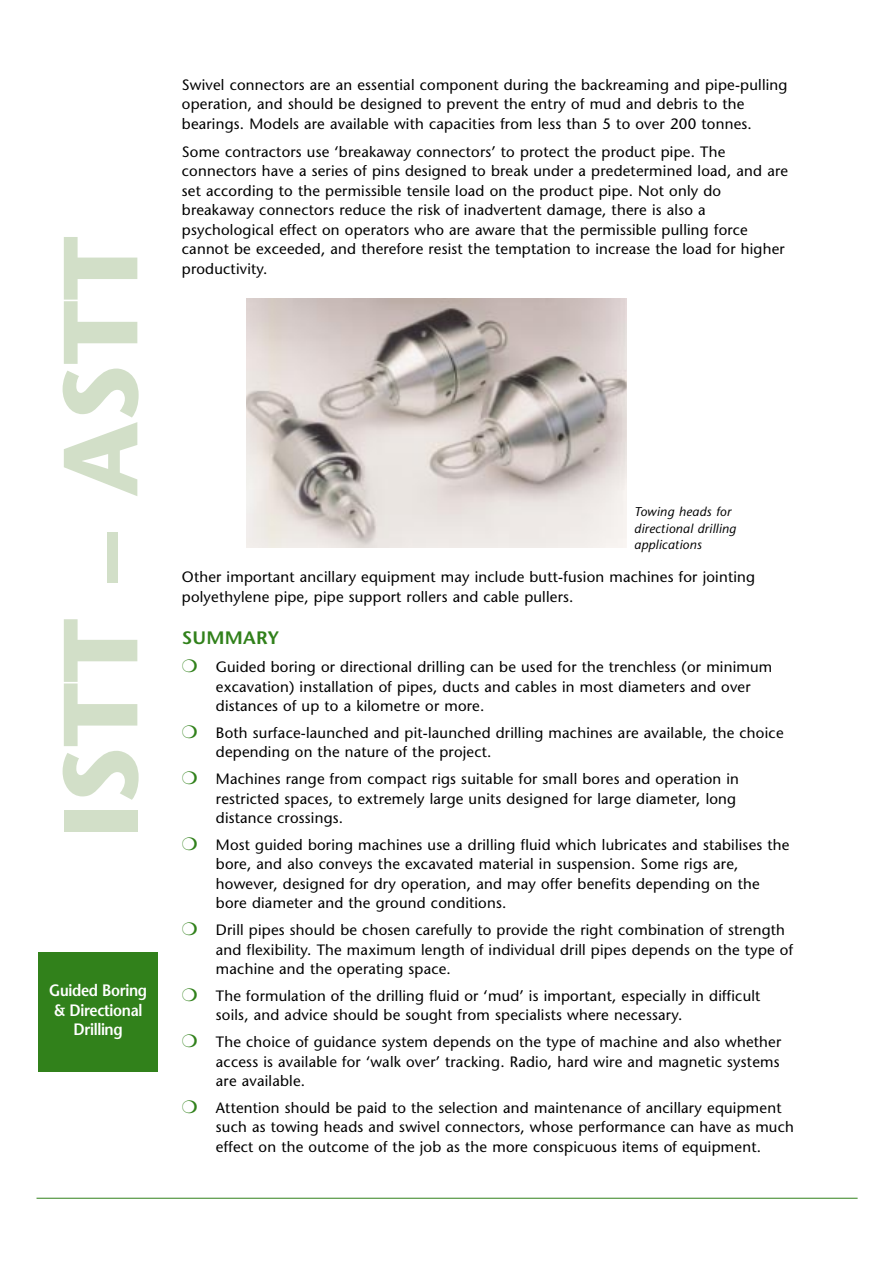
<style>
.page{position:relative;width:893px;height:1263px;background:#fff}
.page>*{position:absolute;margin:0;border:0;box-sizing:border-box;transform-origin:0 0}
.t1{font:700 105px "Stone Sans";color:#d2dfc8}
.t2{font:600 18px "Stone Sans";letter-spacing:.01em;color:#31811b;scale:1.05 1}
.t3{font:600 16.5px/19.8px "Stone Sans";letter-spacing:-.025em;color:#fff;text-align:center;scale:.9 1}
.t4{font:15px/19.5px "Stone Sans";letter-spacing:.015em;color:#000}
.t5{font:italic 12.75px/16.5px "Stone Sans";letter-spacing:.025em;color:#000}
.s1{color:#31811b}
</style>
<div class="page">
<div style="left:39px;top:952px;width:119px;height:119px;background:#31811b"></div>
<hr style="left:37px;top:1198px;width:820px;height:1px;background:#31811b">
<img style="left:247px;top:299px;width:379px;height:249px">
<h1 class="t1" style="left:60px;top:837px;width:603px;rotate:-90deg">ISTT – ASTT</h1>
<p class="t3" style="left:49px;top:982px;width:110px">Guided Boring &amp; Directional<br>Drilling</p>
<p class="t4" style="left:182px;top:76px;width:607px">Swivel connectors are an essential component during the backreaming and pipe-pulling operation, and should be designed to prevent the entry of mud and debris to the bearings. Models are available with capacities from less than 5 to over 200 tonnes.</p>
<p class="t4" style="left:182px;top:143px;width:607px">Some contractors use ‘breakaway connectors’ to protect the product pipe. The connectors have a series of pins designed to break under a predetermined load, and are set according to the permissible tensile load on the product pipe. Not only do breakaway connectors reduce the risk of inadvertent damage, there is also a psychological effect on operators who are aware that the permissible pulling force cannot be exceeded, and therefore resist the temptation to increase the load for higher productivity.</p>
<p class="t5" style="left:634px;top:505px;width:103px">Towing heads for directional drilling applications</p>
<p class="t4" style="left:182px;top:569px;width:574px">Other important ancillary equipment may include butt-fusion machines for jointing polyethylene pipe, pipe support rollers and cable pullers.</p>
<p class="t2" style="left:182px;top:631px;width:94px">SUMMARY</p>
<p class="t4" style="left:216px;top:659px;width:558px;text-indent:-34px"><span class="s1">❍</span> Guided boring or directional drilling can be used for the trenchless (or minimum excavation) installation of pipes, ducts and cables in most diameters and over distances of up to a kilometre or more.</p>
<p class="t4" style="left:216px;top:725px;width:569px;text-indent:-34px"><span class="s1">❍</span> Both surface-launched and pit-launched drilling machines are available, the choice depending on the nature of the project.</p>
<p class="t4" style="left:216px;top:771px;width:524px;text-indent:-34px"><span class="s1">❍</span> Machines range from compact rigs suitable for small bores and operation in restricted spaces, to extremely large units designed for large diameter, long distance crossings.</p>
<p class="t4" style="left:216px;top:837px;width:575px;text-indent:-34px"><span class="s1">❍</span> Most guided boring machines use a drilling fluid which lubricates and stabilises the bore, and also conveys the excavated material in suspension. Some rigs are, however, designed for dry operation, and may offer benefits depending on the bore diameter and the ground conditions.</p>
<p class="t4" style="left:216px;top:922px;width:579px;text-indent:-34px"><span class="s1">❍</span> Drill pipes should be chosen carefully to provide the right combination of strength and flexibility. The maximum length of individual drill pipes depends on the type of machine and the operating space.</p>
<p class="t4" style="left:216px;top:987px;width:546px;text-indent:-34px"><span class="s1">❍</span> The formulation of the drilling fluid or ‘mud’ is important, especially in difficult soils, and advice should be sought from specialists where necessary.</p>
<p class="t4" style="left:216px;top:1034px;width:567px;text-align:justify;text-indent:-34px"><span class="s1">❍</span> The choice of guidance system depends on the type of machine and also whether access is available for ‘walk over’ tracking. Radio, hard wire and magnetic systems are available.</p>
<p class="t4" style="left:216px;top:1099px;width:579px;text-indent:-34px"><span class="s1">❍</span> Attention should be paid to the selection and maintenance of ancillary equipment such as towing heads and swivel connectors, whose performance can have as much effect on the outcome of the job as the more conspicuous items of equipment.</p>
</div>
